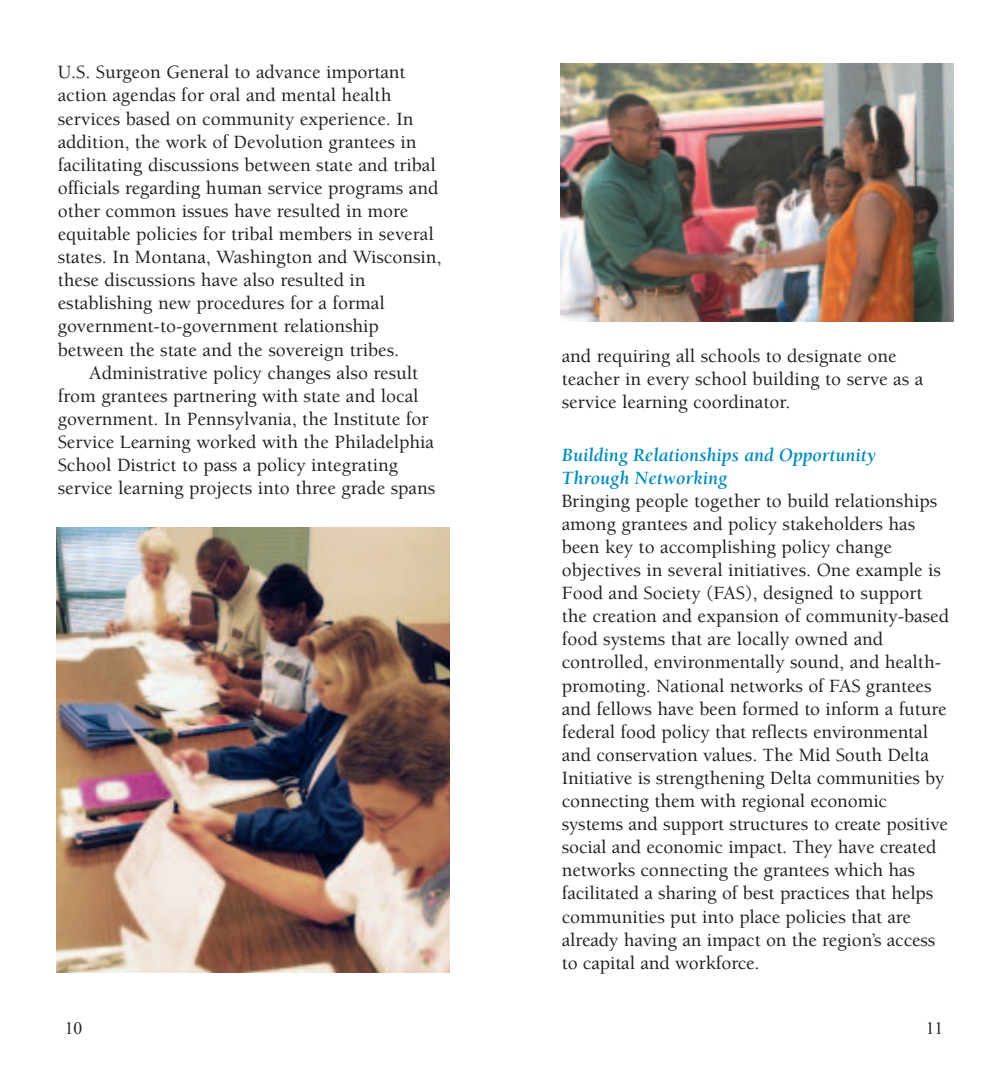
<style>
.page{position:relative;width:1008px;height:1071px;background:#fff}
.page>*{position:absolute;margin:0;border:0;box-sizing:border-box;transform-origin:0 0}
.t1{font:500 19.25px/23.1px "Berkeley";color:#231f20}
.t2{font:italic 700 19.25px/23.1px "Berkeley";color:#008bbd}
.t3{font:17.5px "Times New Roman";color:#231f20}
</style>
<div class="page">
<img style="left:560px;top:63px;width:394px;height:259px">
<img style="left:56px;top:528px;width:394px;height:445px">
<p class="t1" style="left:58px;top:62px;width:385px">U.S. Surgeon General to advance important action agendas for oral and mental health services based on community experience. In addition, the work of Devolution grantees in facilitating discussions between state and tribal officials regarding human service programs and other common issues have resulted in more equitable policies for tribal members in several states. In Montana, Washington and Wisconsin, these discussions have also resulted in establishing new procedures for a formal government-to-government relationship between the state and the sovereign tribes.</p>
<p class="t1" style="left:58px;top:363px;width:379px;text-indent:32px">Administrative policy changes also result from grantees partnering with state and local government. In Pennsylvania, the Institute for Service Learning worked with the Philadelphia School District to pass a policy integrating service learning projects into three grade spans</p>
<p class="t3" style="left:65px;top:1018px;width:19px">10</p>
<p class="t1" style="left:562px;top:346px;width:363px">and requiring all schools to designate one teacher in every school building to serve as a service learning coordinator.</p>
<p class="t2" style="left:562px;top:445px;width:316px">Building Relationships and Opportunity<br>Through Networking</p>
<p class="t1" style="left:562px;top:491px;width:389px">Bringing people together to build relationships among grantees and policy stakeholders has been key to accomplishing policy change objectives in several initiatives. One example is Food and Society (FAS), designed to support the creation and expansion of community-based food systems that are locally owned and controlled, environmentally sound, and health&shy;promoting. National networks of FAS grantees and fellows have been formed to inform a future federal food policy that reflects environmental and conservation values. The Mid South Delta Initiative is strengthening Delta communities by connecting them with regional economic systems and support structures to create positive social and economic impact. They have created networks connecting the grantees which has facilitated a sharing of best practices that helps communities put into place policies that are already having an impact on the region’s access to capital and workforce.</p>
<p class="t3" style="left:926px;top:1018px;width:19px">11</p>
</div>
